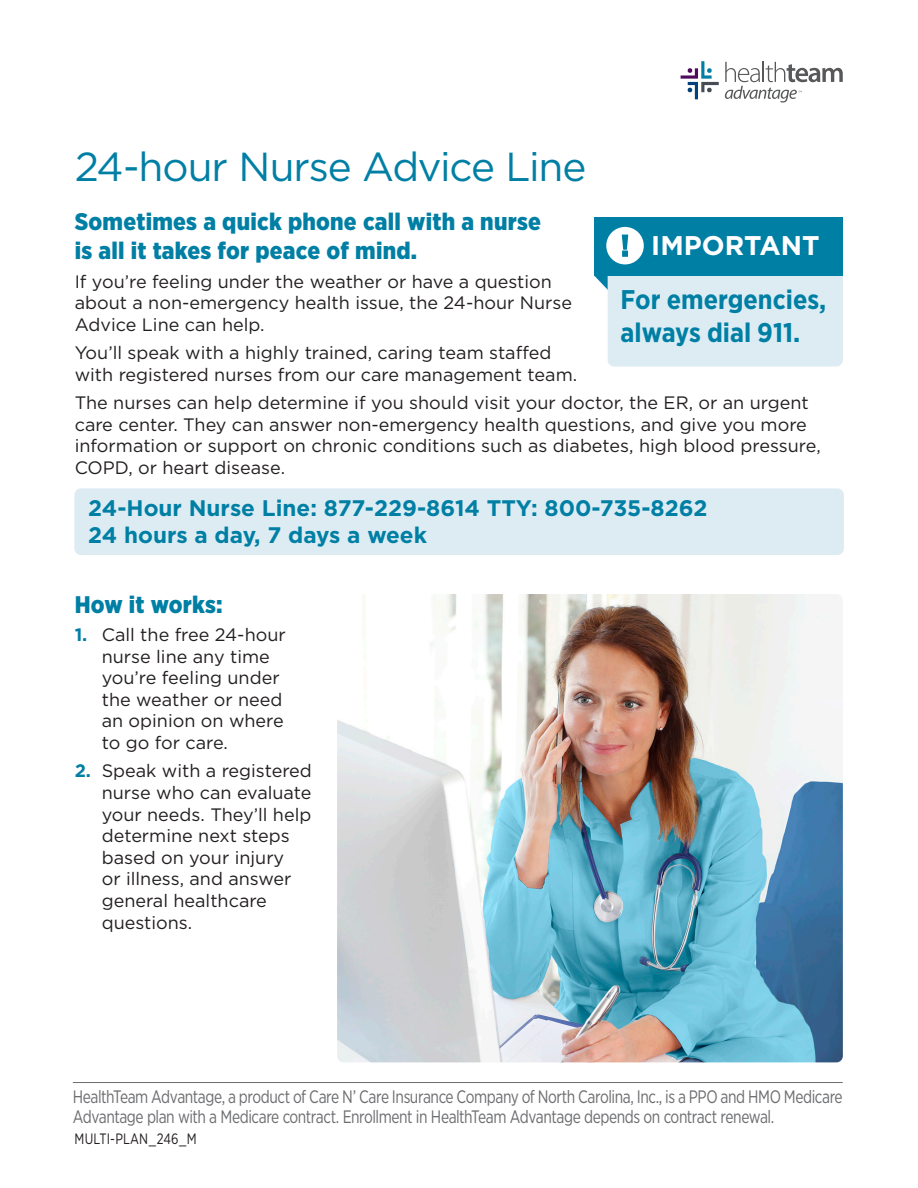
<style>
.page{position:relative;width:918px;height:1188px;background:#fff}
.page>*{position:absolute;margin:0;border:0;box-sizing:border-box;transform-origin:0 0}
.t1{font:40.5px "Gotham";letter-spacing:-.03em;color:#007fa5}
.t2{font:700 27px/32.4px "Gotham Narrow";color:#007fa5}
.t3{font:700 27px "Gotham";color:#fff}
.t4{font:900 24px/28.8px "Gotham Narrow";letter-spacing:.01em;color:#007fa5}
.t5{font:700 22.5px "Gotham";color:#007fa5}
.t6{font:18px/21.6px "Gotham";color:#231f20}
.t7{font:18px/19.5px "Gotham Narrow";letter-spacing:-.03em;color:#6c6d70;scale:.88 1}
.t8{font:15px "Gotham Narrow";letter-spacing:.01em;color:#231f20;scale:.88 1}
.s1{font-weight:700;color:#007fa5}
</style>
<div class="page">
<hr style="left:73px;top:1082px;width:770px;height:1px;background:#6c6d70">
<div style="left:74px;top:488px;width:770px;height:67px;background:#ddecf3;border-radius:6px"></div>
<svg style="left:594px;top:276px;width:14px;height:14px"></svg>
<div style="left:608px;top:218px;width:235px;height:149px;background:#ddecf3;border-radius:6px"></div>
<div style="left:594px;top:218px;width:249px;height:58px;background:#007fa5"></div>
<div style="left:606px;top:227px;width:38px;height:37px;background:#fff;border-radius:50%"></div>
<svg style="left:621px;top:234px;width:8px;height:23px"></svg>
<img style="left:337px;top:594px;width:506px;height:468px">
<svg style="left:681px;top:61px;width:38px;height:38px"></svg>
<svg style="left:725px;top:62px;width:118px;height:41px"></svg>
<p class="t1" style="left:75px;top:141px;width:513px">24-hour Nurse Advice Line</p>
<p class="t4" style="left:75px;top:207px;width:468px">Sometimes a quick phone call with a nurse is all it takes for peace of mind.</p>
<p class="t6" style="left:75px;top:270px;width:499px">If you’re feeling under the weather or have a question about a non-emergency health issue, the 24-hour Nurse<br>Advice Line can help.</p>
<p class="t6" style="left:75px;top:342px;width:504px">You’ll speak with a highly trained, caring team staffed with registered nurses from our care management team.</p>
<p class="t6" style="left:75px;top:392px;width:748px">The nurses can help determine if you should visit your doctor, the ER, or an urgent care center. They can answer non-emergency health questions, and give you more information or support on chronic conditions such as diabetes, high blood pressure, COPD, or heart disease.</p>
<p class="t5" style="left:88px;top:495px;width:621px">24-Hour Nurse Line: 877-229-8614 TTY: 800-735-8262</p>
<p class="t5" style="left:88px;top:522px;width:340px">24 hours a day, 7 days a week</p>
<p class="t3" style="left:651px;top:230px;width:170px">IMPORTANT</p>
<p class="t2" style="left:621px;top:283px;width:207px">For emergencies, always dial 911.</p>
<p class="t4" style="left:75px;top:590px;width:150px">How it works:</p>
<p class="t6" style="left:102px;top:623px;width:186px;text-indent:-27px"><span class="s1">1.</span> Call the free 24-hour nurse line any time you’re feeling under the weather or need an opinion on where to go for care.</p>
<p class="t6" style="left:102px;top:760px;width:212px;text-indent:-27px"><span class="s1">2.</span> Speak with a registered nurse who can evaluate your needs. They’ll help determine next steps based on your injury<br>or illness, and answer general healthcare questions.</p>
<p class="t7" style="left:73px;top:1087px;width:876px">HealthTeam Advantage, a product of Care N’ Care Insurance Company of North Carolina, Inc., is a PPO and HMO Medicare<br>Advantage plan with a Medicare contract. Enrollment in HealthTeam Advantage depends on contract renewal.</p>
<p class="t8" style="left:75px;top:1129px;width:141px">MULTI-PLAN_246_M</p>
</div>
